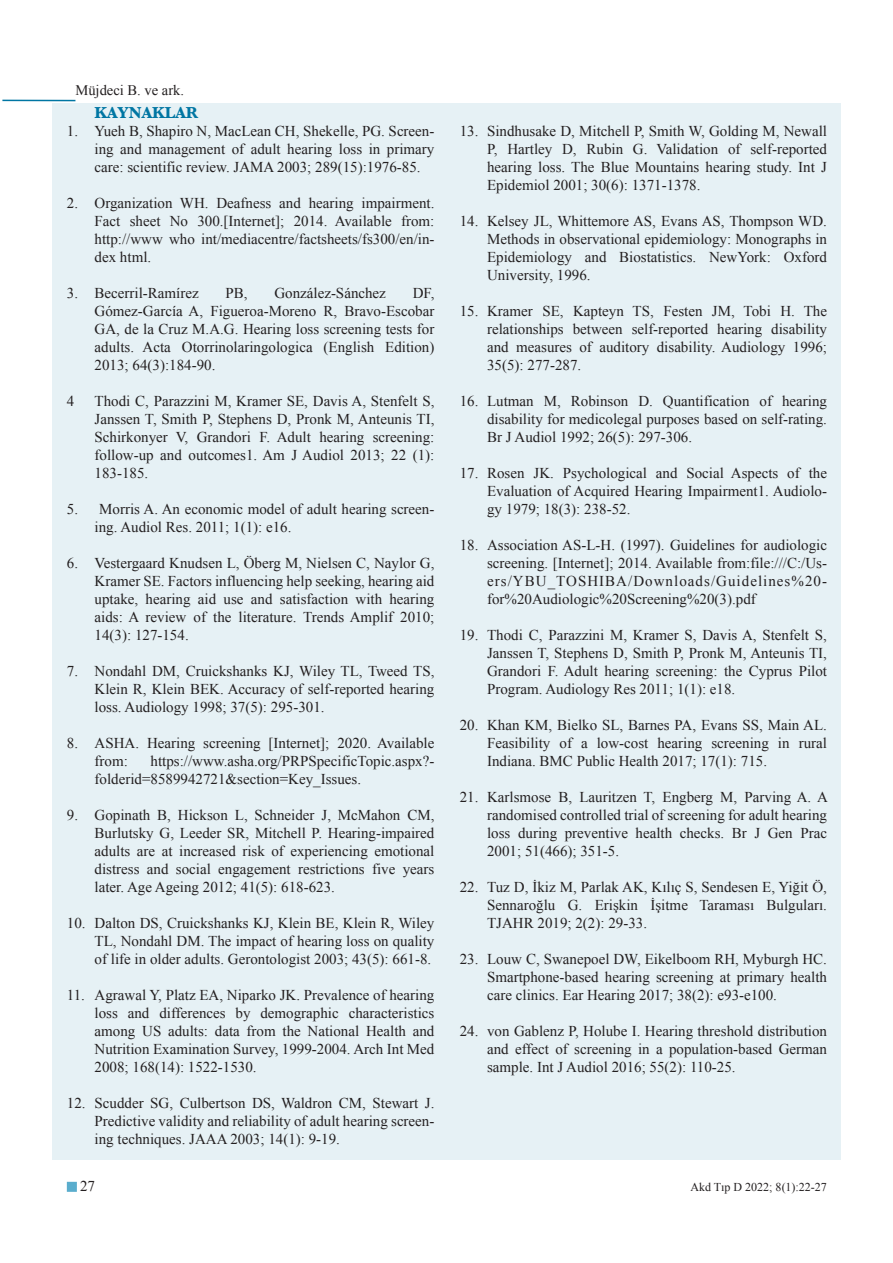
<style>
.page{position:relative;width:893px;height:1263px;background:#fff}
.page>*{position:absolute;margin:0;border:0;box-sizing:border-box;transform-origin:0 0}
.t1{font:700 16.5px "Baskerville";color:#0076a3}
.t2{font:15px/18px "Times New Roman";color:#231f20;text-align:justify}
.t3{font:14.55px "Times New Roman";color:#231f20}
.t4{font:12px "Times New Roman";letter-spacing:-.005em;color:#231f20}
</style>
<div class="page">
<div style="left:67px;top:1182px;width:10px;height:10px;background:#5aadcd"></div>
<div style="left:52px;top:103px;width:789px;height:1056px;background:#e6f1f5"></div>
<hr style="left:2px;top:100px;width:73px;height:1px;background:#0076a3">
<p class="t3" style="left:75px;top:80px;width:110px">Müjdeci B. ve ark.</p>
<p class="t2" style="left:67px;top:121px;width:13px">1.</p>
<p class="t2" style="left:67px;top:193px;width:13px">2.</p>
<p class="t2" style="left:67px;top:283px;width:13px">3.</p>
<p class="t2" style="left:67px;top:391px;width:9px">4</p>
<p class="t2" style="left:67px;top:499px;width:13px">5.</p>
<p class="t2" style="left:67px;top:553px;width:13px">6.</p>
<p class="t2" style="left:67px;top:661px;width:13px">7.</p>
<p class="t2" style="left:67px;top:733px;width:13px">8.</p>
<p class="t2" style="left:67px;top:805px;width:13px">9.</p>
<p class="t2" style="left:67px;top:913px;width:20px">10.</p>
<p class="t2" style="left:67px;top:985px;width:20px">11.</p>
<p class="t2" style="left:67px;top:1093px;width:20px">12.</p>
<p class="t1" style="left:95px;top:101px;width:105px">KAYNAKLAR</p>
<p class="t2" style="left:95px;top:121px;width:341px">Yueh B, Shapiro N, MacLean CH, Shekelle, PG. Screen&shy;ing and management of adult hearing loss in primary care: scientific review. JAMA 2003; 289(15):1976-85.</p>
<p class="t2" style="left:95px;top:193px;width:341px">Organization WH. Deafness and hearing impairment.<br>Fact sheet No 300.[Internet]; 2014. Available from: http://www who int/mediacentre/factsheets/fs300/en/in&shy;dex html.</p>
<p class="t2" style="left:95px;top:283px;width:106px">Becerril-Ramírez</p>
<p class="t2" style="left:225px;top:283px;width:24px">PB,</p>
<p class="t2" style="left:274px;top:283px;width:113px">González-Sánchez</p>
<p class="t2" style="left:95px;top:283px;width:341px;text-indent:318px">DF, Gómez-García A, Figueroa-Moreno R, Bravo-Escobar GA, de la Cruz M.A.G. Hearing loss screening tests for adults. Acta Otorrinolaringologica (English Edition)<br>2013; 64(3):184-90.</p>
<p class="t2" style="left:95px;top:391px;width:341px">Thodi C, Parazzini M, Kramer SE, Davis A, Stenfelt S, Janssen T, Smith P, Stephens D, Pronk M, Anteunis TI, Schirkonyer V, Grandori F. Adult hearing screening: follow-up and outcomes1. Am J Audiol 2013; 22 (1):<br>183-185.</p>
<p class="t2" style="left:95px;top:499px;width:341px;text-indent:5px">Morris A. An economic model of adult hearing screen&shy;ing. Audiol Res. 2011; 1(1): e16.</p>
<p class="t2" style="left:95px;top:553px;width:341px">Vestergaard Knudsen L, Öberg M, Nielsen C, Naylor G, Kramer SE. Factors influencing help seeking, hearing aid uptake, hearing aid use and satisfaction with hearing aids: A review of the literature. Trends Amplif 2010; 14(3): 127-154.</p>
<p class="t2" style="left:95px;top:661px;width:341px">Nondahl DM, Cruickshanks KJ, Wiley TL, Tweed TS, Klein R, Klein BEK. Accuracy of self-reported hearing loss. Audiology 1998; 37(5): 295-301.</p>
<p class="t2" style="left:95px;top:733px;width:341px">ASHA. Hearing screening [Internet]; 2020. Available from:</p>
<p class="t2" style="left:95px;top:751px;width:341px;text-indent:56px">https://www.asha.org/PRPSpecificTopic.aspx?- folderid=8589942721&amp;section=Key_Issues.</p>
<p class="t2" style="left:95px;top:805px;width:341px">Gopinath B, Hickson L, Schneider J, McMahon CM, Burlutsky G, Leeder SR, Mitchell P. Hearing-impaired adults are at increased risk of experiencing emotional distress and social engagement restrictions five years later. Age Ageing 2012; 41(5): 618-623.</p>
<p class="t2" style="left:95px;top:913px;width:341px">Dalton DS, Cruickshanks KJ, Klein BE, Klein R, Wiley TL, Nondahl DM. The impact of hearing loss on quality of life in older adults. Gerontologist 2003; 43(5): 661-8.</p>
<p class="t2" style="left:95px;top:985px;width:341px">Agrawal Y, Platz EA, Niparko JK. Prevalence of hearing loss and differences by demographic characteristics among US adults: data from the National Health and Nutrition Examination Survey, 1999-2004. Arch Int Med 2008; 168(14): 1522-1530.</p>
<p class="t2" style="left:95px;top:1093px;width:341px">Scudder SG, Culbertson DS, Waldron CM, Stewart J.<br>Predictive validity and reliability of adult hearing screen&shy;ing techniques. JAAA 2003; 14(1): 9-19.</p>
<p class="t2" style="left:80px;top:1176px;width:17px">27</p>
<p class="t2" style="left:460px;top:121px;width:20px">13.</p>
<p class="t2" style="left:460px;top:211px;width:20px">14.</p>
<p class="t2" style="left:460px;top:301px;width:20px">15.</p>
<p class="t2" style="left:460px;top:391px;width:20px">16.</p>
<p class="t2" style="left:460px;top:463px;width:20px">17.</p>
<p class="t2" style="left:460px;top:535px;width:20px">18.</p>
<p class="t2" style="left:460px;top:625px;width:20px">19.</p>
<p class="t2" style="left:460px;top:715px;width:20px">20.</p>
<p class="t2" style="left:460px;top:787px;width:20px">21.</p>
<p class="t2" style="left:460px;top:877px;width:20px">22.</p>
<p class="t2" style="left:460px;top:949px;width:20px">23.</p>
<p class="t2" style="left:460px;top:1021px;width:20px">24.</p>
<p class="t2" style="left:487px;top:121px;width:341px">Sindhusake D, Mitchell P, Smith W, Golding M, Newall P, Hartley D, Rubin G. Validation of self-reported hearing loss. The Blue Mountains hearing study. Int J Epidemiol 2001; 30(6): 1371-1378.</p>
<p class="t2" style="left:487px;top:211px;width:341px">Kelsey JL, Whittemore AS, Evans AS, Thompson WD.<br>Methods in observational epidemiology: Monographs in Epidemiology and Biostatistics. NewYork: Oxford University, 1996.</p>
<p class="t2" style="left:487px;top:301px;width:341px">Kramer SE, Kapteyn TS, Festen JM, Tobi H. The relationships between self-reported hearing disability and measures of auditory disability. Audiology 1996; 35(5): 277-287.</p>
<p class="t2" style="left:487px;top:391px;width:341px">Lutman M, Robinson D. Quantification of hearing disability for medicolegal purposes based on self-rating.<br>Br J Audiol 1992; 26(5): 297-306.</p>
<p class="t2" style="left:487px;top:463px;width:341px">Rosen JK. Psychological and Social Aspects of the Evaluation of Acquired Hearing Impairment1. Audiolo&shy;gy 1979; 18(3): 238-52.</p>
<p class="t2" style="left:487px;top:535px;width:341px">Association AS-L-H. (1997). Guidelines for audiologic screening. [Internet]; 2014. Available from:file:///C:/Us&shy;ers/YBU_TOSHIBA/Downloads/Guidelines%20- for%20Audiologic%20Screening%20(3).pdf</p>
<p class="t2" style="left:487px;top:625px;width:341px">Thodi C, Parazzini M, Kramer S, Davis A, Stenfelt S, Janssen T, Stephens D, Smith P, Pronk M, Anteunis TI, Grandori F. Adult hearing screening: the Cyprus Pilot Program. Audiology Res 2011; 1(1): e18.</p>
<p class="t2" style="left:487px;top:715px;width:341px">Khan KM, Bielko SL, Barnes PA, Evans SS, Main AL.<br>Feasibility of a low-cost hearing screening in rural Indiana. BMC Public Health 2017; 17(1): 715.</p>
<p class="t2" style="left:487px;top:787px;width:342px">Karlsmose B, Lauritzen T, Engberg M, Parving A. A randomised controlled trial of screening for adult hearing loss during preventive health checks. Br J Gen Prac 2001; 51(466); 351-5.</p>
<p class="t2" style="left:487px;top:877px;width:341px">Tuz D, İkiz M, Parlak AK, Kılıç S, Sendesen E, Yiğit Ö, Sennaroğlu G. Erişkin İşitme Taraması Bulguları.<br>TJAHR 2019; 2(2): 29-33.</p>
<p class="t2" style="left:487px;top:949px;width:341px">Louw C, Swanepoel DW, Eikelboom RH, Myburgh HC.<br>Smartphone-based hearing screening at primary health care clinics. Ear Hearing 2017; 38(2): e93-e100.</p>
<p class="t2" style="left:487px;top:1021px;width:341px">von Gablenz P, Holube I. Hearing threshold distribution and effect of screening in a population-based German sample. Int J Audiol 2016; 55(2): 110-25.</p>
<p class="t4" style="left:690px;top:1179px;width:138px">Akd Tıp D 2022; 8(1):22-27</p>
</div>
